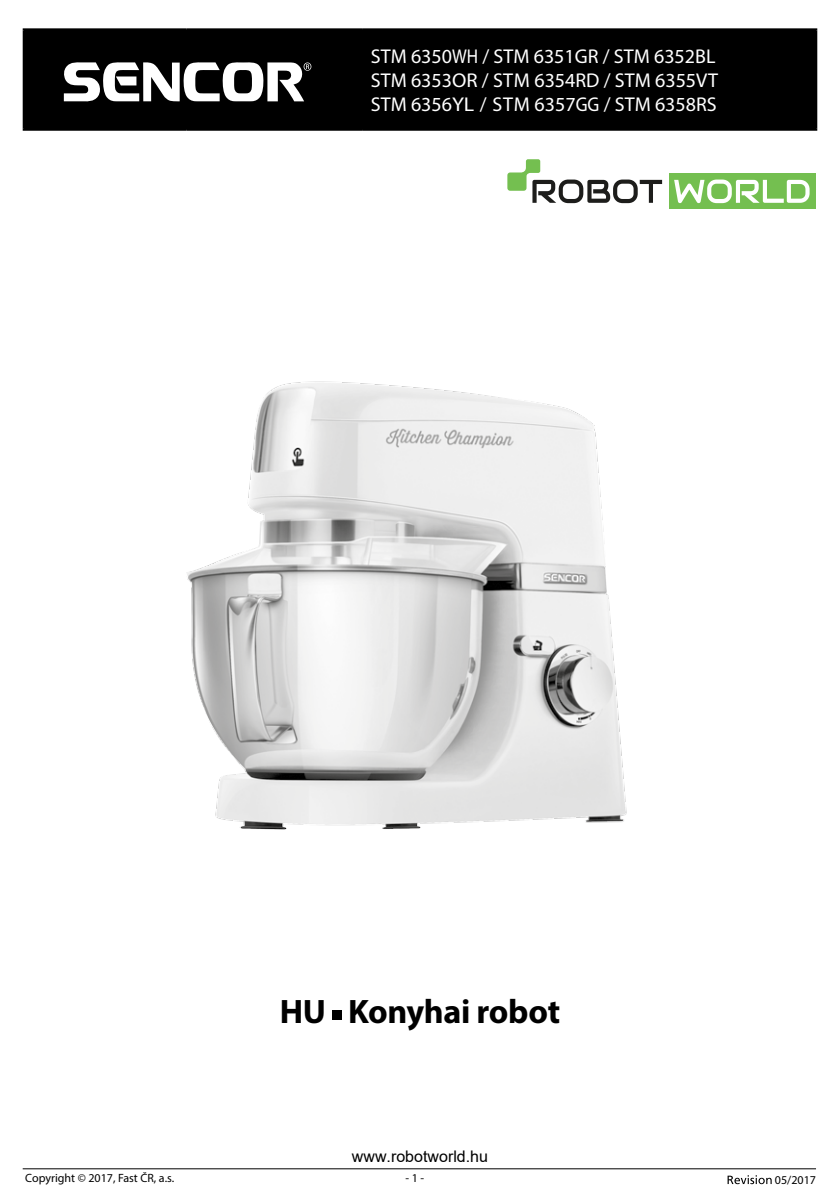
<style>
.page{position:relative;width:840px;height:1191px;background:#fff}
.page>*{position:absolute;margin:0;border:0;box-sizing:border-box;transform-origin:0 0}
.t1{font:700 34px "Myriad Pro";letter-spacing:-.01em;color:#000}
.t2{font:20px/24px "Myriad Pro";color:#fff}
.t3{font:16px "Arial";color:#000}
.t4{font:12px "Myriad Pro";color:#000}
</style>
<div class="page">
<svg style="left:727px;top:1175px;width:44px;height:9px"></svg>
<hr style="left:23px;top:1168px;width:792px;height:1px;background:#000">
<img style="left:186px;top:381px;width:441px;height:449px">
<div style="left:332px;top:1010px;width:10px;height:9px;background:#000"></div>
<div style="left:25px;top:30px;width:789px;height:99px;background:#000"></div>
<hr style="left:23px;top:28px;width:163px;height:2px;background:#000">
<hr style="left:23px;top:30px;width:2px;height:99px;background:#000">
<hr style="left:186px;top:28px;width:176px;height:2px;background:#000">
<hr style="left:185px;top:30px;width:2px;height:99px;background:#000">
<hr style="left:362px;top:28px;width:454px;height:2px;background:#000">
<hr style="left:361px;top:30px;width:2px;height:99px;background:#000">
<hr style="left:814px;top:30px;width:2px;height:99px;background:#000">
<hr style="left:23px;top:129px;width:163px;height:2px;background:#000">
<hr style="left:186px;top:129px;width:176px;height:2px;background:#000">
<hr style="left:362px;top:129px;width:454px;height:2px;background:#000">
<svg style="left:63px;top:62px;width:248px;height:40px"></svg>
<div style="left:668px;top:173px;width:147px;height:35px;background:#74bf50"></div>
<svg style="left:674px;top:179px;width:135px;height:24px"></svg>
<svg style="left:507px;top:159px;width:154px;height:44px"></svg>
<p class="t2" style="left:370px;top:44px;width:348px">STM 6350WH / STM 6351GR / STM 6352BL<br>STM 6353OR / STM 6354RD / STM 6355VT<br>STM 6356YL / STM 6357GG / STM 6358RS</p>
<h1 class="t1" style="left:280px;top:989px;width:282px">HU Konyhai robot</h1>
<p class="t3" style="left:352px;top:1145px;width:138px">www.robotworld.hu</p>
<p class="t4" style="left:25px;top:1170px;width:150px">Copyright © 2017, Fast ČR, a.s.</p>
<p class="t4" style="left:405px;top:1170px;width:20px">- 1 -</p>
<p class="t4" style="left:774px;top:1172px;width:43px">05/2017</p>
</div>
